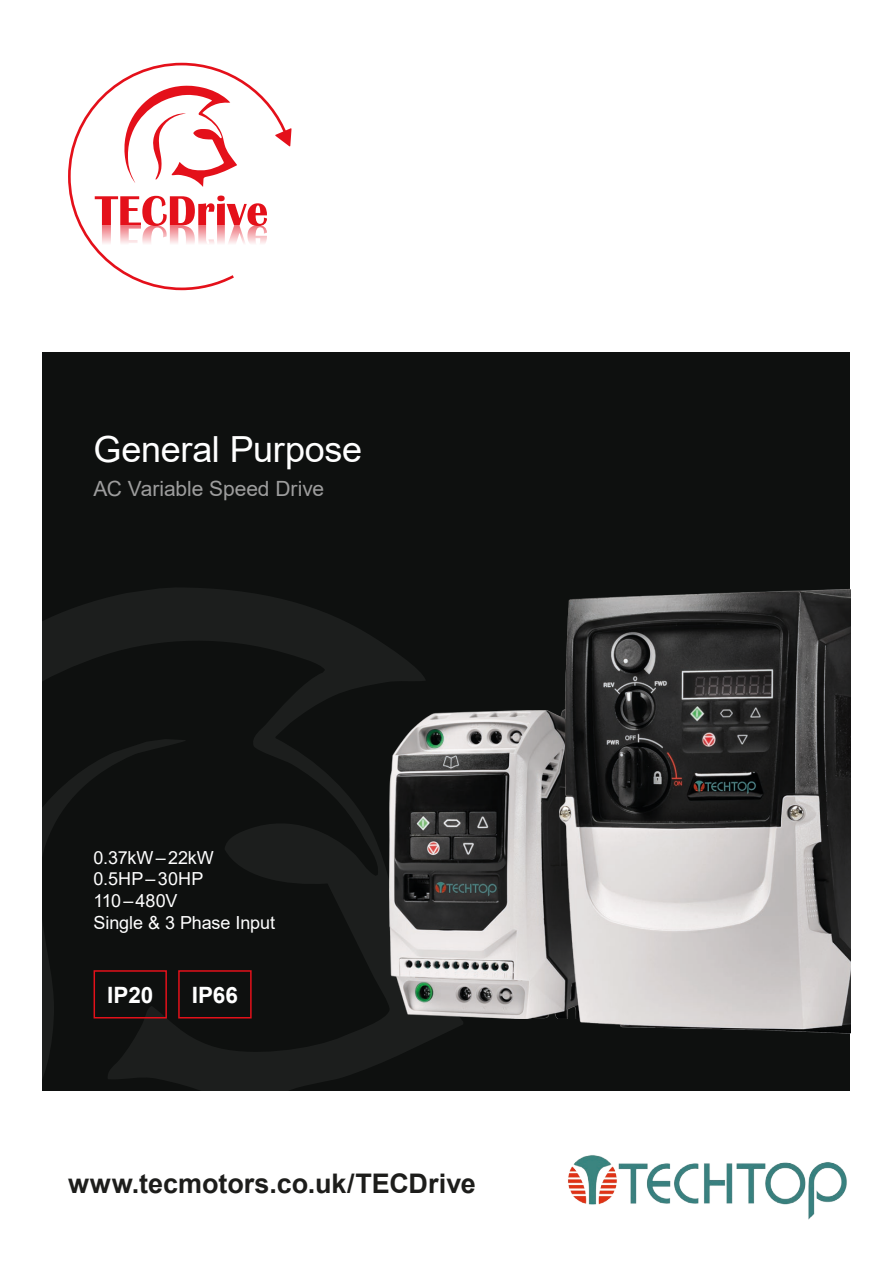
<style>
.page{position:relative;width:893px;height:1263px;background:#fff}
.page>*{position:absolute;margin:0;border:0;box-sizing:border-box;transform-origin:0 0}
.t1{font:36px "Arial";letter-spacing:-.01em;color:#fff}
.t2{font:700 27px "Arial";color:#1d1d1b}
.t3{font:700 22.5px "Arial";letter-spacing:.005em;color:#fff}
.t4{font:21px "Arial";letter-spacing:-.005em;color:#9d9d9d}
.t5{font:18px/21.6px "Arial";letter-spacing:-.005em;color:#fff}
</style>
<div class="page">
<div style="left:43px;top:353px;width:807px;height:738px;background:#0e100f"></div>
<svg style="left:43px;top:588px;width:420px;height:503px"></svg>
<svg style="left:68px;top:63px;width:217px;height:227px"></svg>
<svg style="left:275px;top:128px;width:17px;height:19px"></svg>
<svg style="left:124px;top:86px;width:113px;height:101px"></svg>
<img style="left:389px;top:709px;width:170px;height:309px">
<img style="left:559px;top:588px;width:291px;height:446px">
<div style="left:178px;top:970px;width:74px;height:48px;border:2px solid #e4101a"></div>
<div style="left:94px;top:970px;width:73px;height:48px;border:2px solid #e4101a"></div>
<img style="left:568px;top:1155px;width:279px;height:65px">
<h1 class="t1" style="left:94px;top:425px;width:270px">General Purpose</h1>
<p class="t4" style="left:94px;top:474px;width:232px">AC Variable Speed Drive</p>
<p class="t5" style="left:94px;top:846px;width:183px">0.37kW–22kW<br>0.5HP–30HP<br>110–480V<br>Single &amp; 3 Phase Input</p>
<p class="t3" style="left:107px;top:979px;width:48px">IP20</p>
<p class="t3" style="left:192px;top:979px;width:48px">IP66</p>
<h2 class="t2" style="left:68px;top:1165px;width:409px">www.tecmotors.co.uk/TECDrive</h2>
</div>
